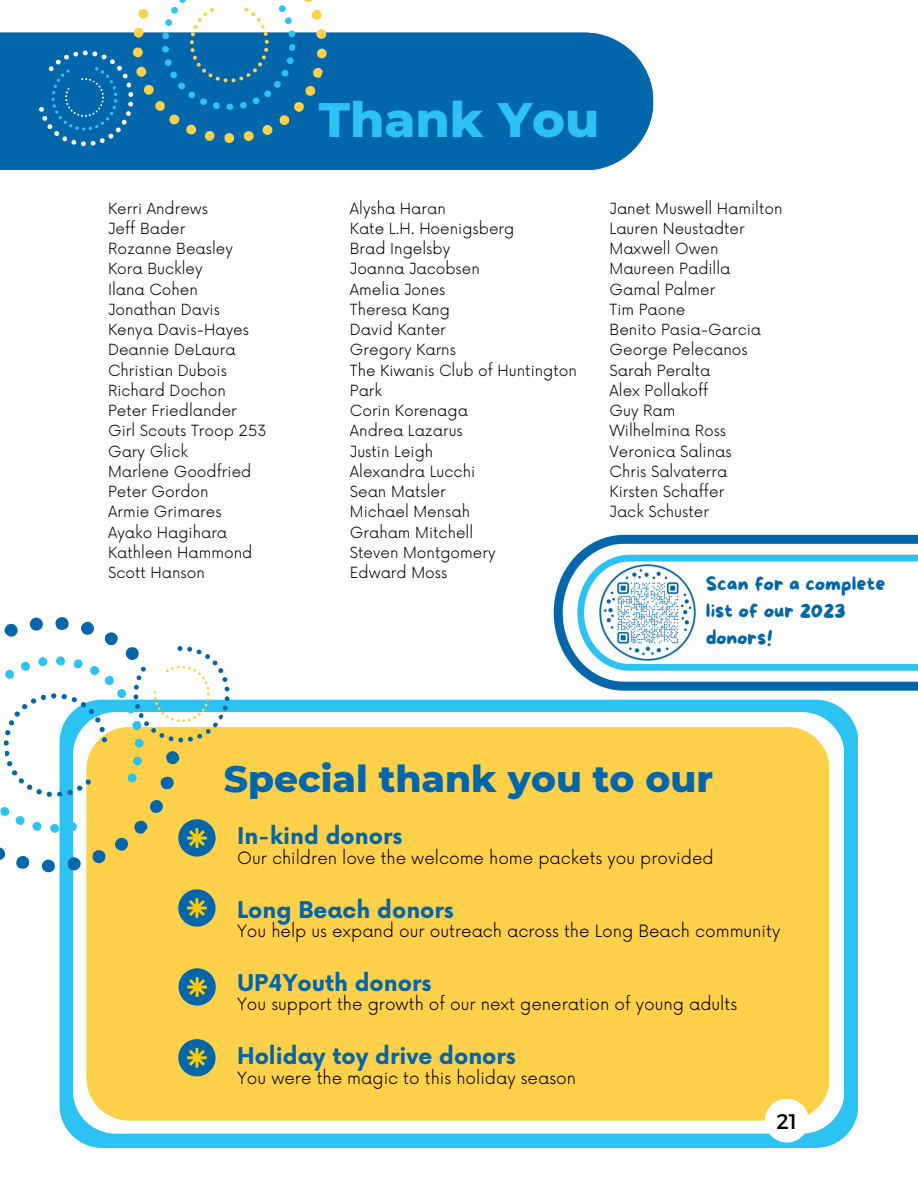
<style>
.page{position:relative;width:918px;height:1188px;background:#fff}
.page>*{position:absolute;margin:0;border:0;box-sizing:border-box;transform-origin:0 0}
.t1{font:800 49.35px "Montserrat";color:#2cc2f1}
.t2{font:800 37.5px "Montserrat";color:#0166aa}
.t3{font:700 22.5px "Now";color:#0166aa}
.t4{font:21.15px "Montserrat";color:#000}
.t5{font:19.5px/27px "More Sugar";color:#0166aa}
.t6{font:300 16.5px "Now";color:#000}
.t7{font:300 15px/20.2px "Now";color:#000}
</style>
<div class="page">
<svg style="left:554px;top:535px;width:364px;height:156px"></svg>
<svg style="left:577px;top:555px;width:341px;height:116px"></svg>
<div style="left:60px;top:700px;width:798px;height:448px;background:#2cc2f1"></div>
<svg style="left:73px;top:712px;width:771px;height:422px"></svg>
<div style="left:86px;top:727px;width:743px;height:394px;background:#ffd049"></div>
<svg style="left:5px;top:617px;width:227px;height:307px;fill:#ffd049"></svg>
<div style="left:0;top:33px;width:653px;height:137px;background:#0166aa"></div>
<svg style="left:28px;top:0;width:326px;height:170px"></svg>
<div style="left:765px;top:1099px;width:44px;height:44px;background:#fff;border-radius:50%"></div>
<div style="left:178px;top:968px;width:38px;height:38px;background:#0166aa;border-radius:50%"></div>
<svg style="left:187px;top:977px;width:20px;height:20px"></svg>
<div style="left:178px;top:1039px;width:38px;height:37px;background:#0166aa;border-radius:50%"></div>
<svg style="left:187px;top:1048px;width:20px;height:20px"></svg>
<div style="left:178px;top:889px;width:38px;height:38px;background:#0166aa;border-radius:50%"></div>
<svg style="left:187px;top:898px;width:20px;height:20px"></svg>
<svg style="left:0;top:627px;width:248px;height:233px"></svg>
<img style="left:600px;top:565px;width:95px;height:95px">
<p class="t7" style="left:108px;top:199px;width:102px">Kerri Andrews</p>
<p class="t7" style="left:108px;top:219px;width:79px">Jeff Bader</p>
<p class="t7" style="left:108px;top:239px;width:126px">Rozanne Beasley</p>
<p class="t7" style="left:108px;top:260px;width:96px">Kora Buckley</p>
<p class="t7" style="left:108px;top:280px;width:91px">Ilana Cohen</p>
<p class="t7" style="left:108px;top:300px;width:113px">Jonathan Davis</p>
<p class="t7" style="left:108px;top:320px;width:142px">Kenya Davis-Hayes</p>
<p class="t7" style="left:108px;top:341px;width:129px">Deannie DeLaura</p>
<p class="t7" style="left:108px;top:361px;width:120px">Christian Dubois</p>
<p class="t7" style="left:108px;top:381px;width:119px">Richard Dochon</p>
<p class="t7" style="left:108px;top:401px;width:130px">Peter Friedlander</p>
<p class="t7" style="left:108px;top:422px;width:160px">Girl Scouts Troop 253</p>
<p class="t7" style="left:108px;top:442px;width:81px">Gary Glick</p>
<p class="t7" style="left:108px;top:462px;width:145px">Marlene Goodfried</p>
<p class="t7" style="left:108px;top:482px;width:102px">Peter Gordon</p>
<p class="t7" style="left:108px;top:503px;width:115px">Armie Grimares</p>
<p class="t7" style="left:108px;top:523px;width:121px">Ayako Hagihara</p>
<p class="t7" style="left:108px;top:543px;width:146px">Kathleen Hammond</p>
<p class="t7" style="left:108px;top:563px;width:98px">Scott Hanson</p>
<p class="t1" style="left:319px;top:89px;width:282px">Thank You</p>
<p class="t7" style="left:350px;top:199px;width:97px">Alysha Haran</p>
<p class="t7" style="left:350px;top:219px;width:166px">Kate L.H. Hoenigsberg</p>
<p class="t7" style="left:350px;top:239px;width:102px">Brad Ingelsby</p>
<p class="t7" style="left:350px;top:260px;width:132px">Joanna Jacobsen</p>
<p class="t7" style="left:350px;top:280px;width:97px">Amelia Jones</p>
<p class="t7" style="left:350px;top:300px;width:102px">Theresa Kang</p>
<h1 class="t7" style="left:350px;top:320px;width:98px">David Kanter</h1>
<p class="t7" style="left:350px;top:341px;width:108px">Gregory Karns</p>
<p class="t7" style="left:350px;top:361px;width:229px">The Kiwanis Club of Huntington<br>Park</p>
<p class="t7" style="left:350px;top:401px;width:120px">Corin Korenaga</p>
<p class="t7" style="left:350px;top:422px;width:114px">Andrea Lazarus</p>
<p class="t7" style="left:350px;top:442px;width:85px">Justin Leigh</p>
<p class="t7" style="left:350px;top:462px;width:127px">Alexandra Lucchi</p>
<p class="t7" style="left:350px;top:482px;width:97px">Sean Matsler</p>
<p class="t7" style="left:350px;top:503px;width:122px">Michael Mensah</p>
<p class="t7" style="left:350px;top:523px;width:125px">Graham Mitchell</p>
<p class="t7" style="left:350px;top:543px;width:147px">Steven Montgomery</p>
<p class="t7" style="left:350px;top:563px;width:99px">Edward Moss</p>
<p class="t7" style="left:610px;top:199px;width:174px">Janet Muswell Hamilton</p>
<p class="t7" style="left:610px;top:219px;width:137px">Lauren Neustadter</p>
<p class="t7" style="left:610px;top:239px;width:111px">Maxwell Owen</p>
<p class="t7" style="left:610px;top:260px;width:122px">Maureen Padilla</p>
<p class="t7" style="left:610px;top:280px;width:107px">Gamal Palmer</p>
<p class="t7" style="left:610px;top:300px;width:77px">Tim Paone</p>
<p class="t7" style="left:610px;top:320px;width:153px">Benito Pasia-Garcia</p>
<p class="t7" style="left:610px;top:341px;width:140px">George Pelecanos</p>
<p class="t7" style="left:610px;top:361px;width:102px">Sarah Peralta</p>
<p class="t7" style="left:610px;top:381px;width:100px">Alex Pollakoff</p>
<p class="t7" style="left:610px;top:401px;width:67px">Guy Ram</p>
<p class="t7" style="left:610px;top:422px;width:118px">Wilhelmina Ross</p>
<p class="t7" style="left:610px;top:442px;width:124px">Veronica Salinas</p>
<p class="t7" style="left:610px;top:462px;width:119px">Chris Salvaterra</p>
<p class="t7" style="left:610px;top:482px;width:116px">Kirsten Schaffer</p>
<p class="t7" style="left:610px;top:503px;width:101px">Jack Schuster</p>
<p class="t5" style="left:706px;top:572px;width:181px">Scan for a complete list of our 2023 donors!</p>
<p class="t2" style="left:224px;top:755px;width:491px">Special thank you to our</p>
<p class="t3" style="left:237px;top:824px;width:167px">In-kind donors</p>
<p class="t6" style="left:237px;top:849px;width:478px">Our children love the welcome home packets you provided</p>
<p class="t3" style="left:237px;top:897px;width:218px">Long Beach donors</p>
<p class="t6" style="left:237px;top:922px;width:545px">You help us expand our outreach across the Long Beach community</p>
<p class="t3" style="left:237px;top:971px;width:196px">UP4Youth donors</p>
<p class="t6" style="left:237px;top:995px;width:502px">You support the growth of our next generation of young adults</p>
<p class="t3" style="left:237px;top:1044px;width:280px">Holiday toy drive donors</p>
<p class="t6" style="left:237px;top:1068px;width:341px">You were the magic to this holiday season</p>
<p class="t4" style="left:777px;top:1108px;width:22px">21</p>
</div>
